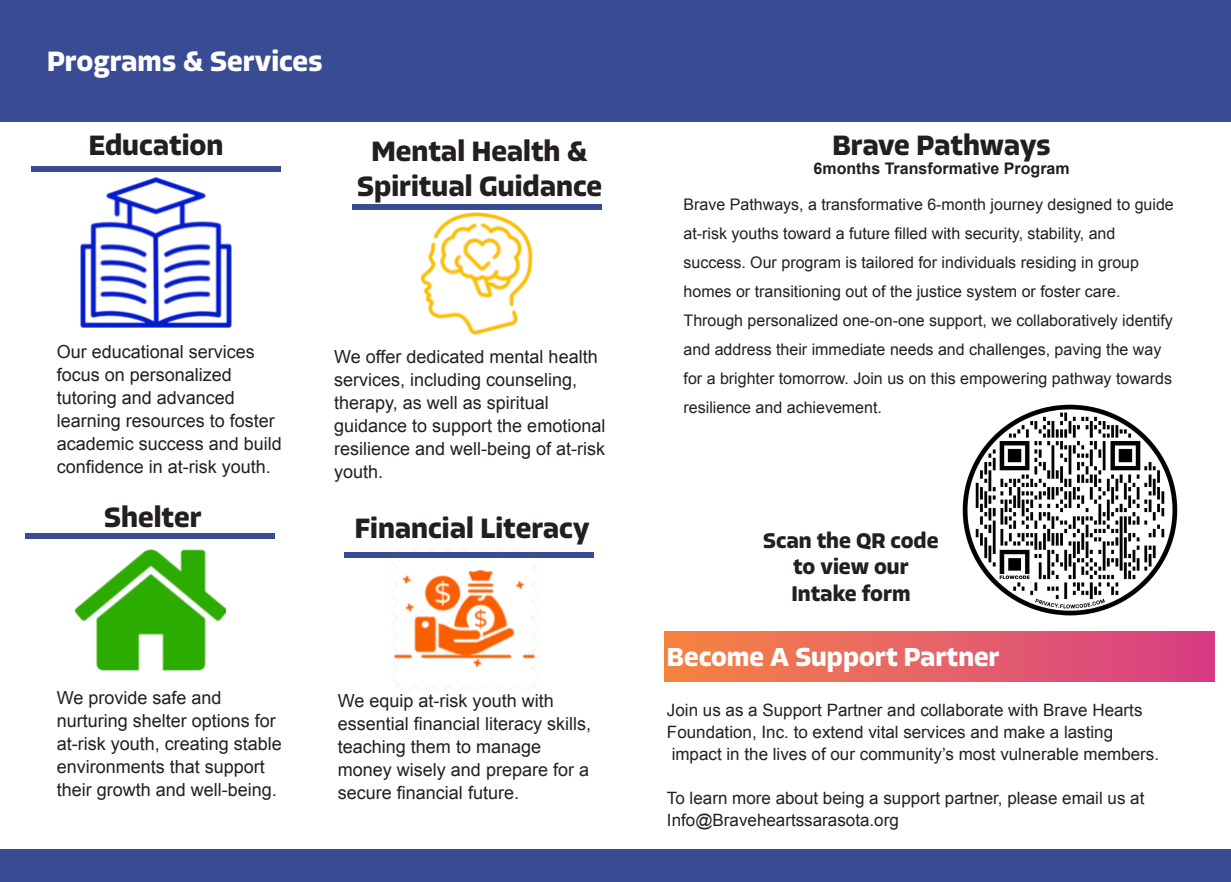
<style>
.page{position:relative;width:1231px;height:882px;background:#fff}
.page>*{position:absolute;margin:0;border:0;box-sizing:border-box;transform-origin:0 0}
.t1{font:700 29px/34.8px "Allotrope";color:#231f20;text-align:center}
.t2{font:700 29px "Allotrope";color:#fff}
.t3{font:700 27px "Allotrope";color:#fff}
.t4{font:700 22px "Allotrope";color:#231f20}
.t5{font:18px/23px "Arial";color:#231f20}
.t6{font:17px "Arial";color:#231f20}
.t7{font:16px/29px "Arial";color:#231f20}
.t8{font:700 16px "Arial";color:#231f20}
</style>
<div class="page">
<div style="left:0;top:0;width:615px;height:122px;background:#394b93"></div>
<div style="left:31px;top:166px;width:250px;height:5px;background:#394b93"></div>
<img style="left:81px;top:177px;width:150px;height:150px">
<div style="left:352px;top:204px;width:249px;height:5px;background:#394b93"></div>
<img style="left:401px;top:209px;width:150px;height:126px">
<div style="left:26px;top:533px;width:249px;height:6px;background:#394b93"></div>
<img style="left:75px;top:549px;width:150px;height:122px">
<div style="left:344px;top:551px;width:249px;height:6px;background:#394b93"></div>
<img style="left:391px;top:548px;width:150px;height:143px">
<div style="left:615px;top:0;width:615px;height:122px;background:#394b93"></div>
<div style="left:665px;top:632px;width:549px;height:49px;background:linear-gradient(to right,#f58544,#d63e88)"></div>
<div style="left:0;top:849px;width:1230px;height:33px;background:#394b93"></div>
<img style="left:962px;top:404px;width:216px;height:212px">
<p class="t2" style="left:47px;top:42px;width:277px">Programs &amp; Services</p>
<p class="t1" style="left:89px;top:128px;width:136px">Education</p>
<p class="t1" style="left:357px;top:134px;width:246px">Mental Health &amp;<br>Spiritual Guidance</p>
<p class="t5" style="left:57px;top:340px;width:200px">Our educational services</p>
<p class="t5" style="left:57px;top:363px;width:177px">focus on personalized</p>
<p class="t5" style="left:57px;top:386px;width:180px">tutoring and advanced</p>
<p class="t5" style="left:57px;top:409px;width:227px">learning resources to foster academic success and build confidence in at-risk youth.</p>
<p class="t1" style="left:104px;top:500px;width:99px">Shelter</p>
<p class="t5" style="left:334px;top:346px;width:265px">We offer dedicated mental health services, including counseling, therapy, as well as spiritual</p>
<p class="t5" style="left:334px;top:415px;width:273px;text-align:justify">guidance to support the emotional resilience and well-being of at-risk youth.</p>
<p class="t1" style="left:355px;top:511px;width:236px">Financial Literacy</p>
<p class="t5" style="left:57px;top:686px;width:166px">We provide safe and</p>
<p class="t5" style="left:57px;top:709px;width:227px">nurturing shelter options for at-risk youth, creating stable environments that support their growth and well-being.</p>
<p class="t5" style="left:338px;top:689px;width:217px">We equip at-risk youth with</p>
<p class="t5" style="left:338px;top:712px;width:255px">essential financial literacy skills, teaching them to manage</p>
<p class="t5" style="left:338px;top:758px;width:253px">money wisely and prepare for a secure financial future.</p>
<p class="t1" style="left:832px;top:128px;width:220px">Brave Pathways</p>
<p class="t8" style="left:813px;top:158px;width:258px">6months Transformative Program</p>
<p class="t7" style="left:683px;top:190px;width:491px">Brave Pathways, a transformative 6-month journey designed to guide at-risk youths toward a future filled with security, stability, and</p>
<p class="t7" style="left:683px;top:248px;width:491px">success. Our program is tailored for individuals residing in group homes or transitioning out of the justice system or foster care.<br>Through personalized one-on-one support, we collaboratively identify and address their immediate needs and challenges, paving the way for a brighter tomorrow. Join us on this empowering pathway towards</p>
<p class="t7" style="left:683px;top:393px;width:200px">resilience and achievement.</p>
<p class="t4" style="left:763px;top:525px;width:177px">Scan the QR code</p>
<p class="t4" style="left:793px;top:552px;width:117px">to view our</p>
<p class="t4" style="left:791px;top:578px;width:120px">Intake form</p>
<p class="t3" style="left:667px;top:639px;width:334px">Become A Support Partner</p>
<p class="t6" style="left:667px;top:698px;width:477px">Join us as a Support Partner and collaborate with Brave Hearts</p>
<p class="t6" style="left:667px;top:720px;width:447px">Foundation, Inc. to extend vital services and make a lasting</p>
<p class="t6" style="left:671px;top:742px;width:489px">impact in the lives of our community’s most vulnerable members.</p>
<p class="t6" style="left:667px;top:786px;width:479px">To learn more about being a support partner, please email us at</p>
<p class="t6" style="left:667px;top:808px;width:233px">Info@Braveheartssarasota.org</p>
</div>
